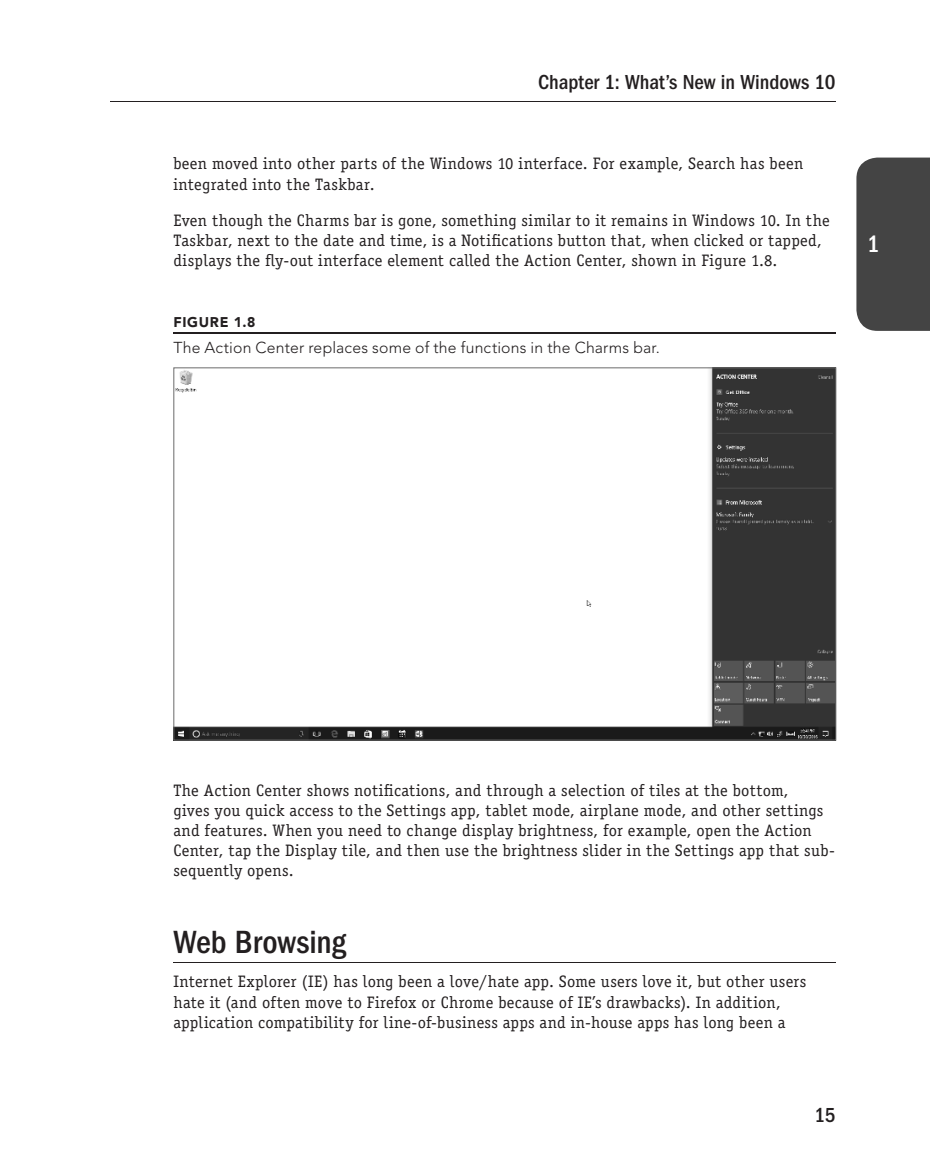
<style>
.page{position:relative;width:930px;height:1166px;background:#fff}
.page>*{position:absolute;margin:0;border:0;box-sizing:border-box;transform-origin:0 0}
.t1{font:500 condensed 33.25px "ITC Franklin Gothic Std";color:#231f20}
.t2{font:500 condensed 24.5px "ITC Franklin Gothic Std";color:#fff}
.t3{font:500 condensed 21px "ITC Franklin Gothic Std";color:#231f20}
.t4{font:16.62px/20.1px "Officina Serif Std";letter-spacing:.015em;color:#231f20}
.t5{font:300 15.75px "Avenir LT Std";letter-spacing:.01em;color:#231f20}
.t6{font:900 14px "Avenir LT Std";letter-spacing:.05em;color:#231f20}
</style>
<div class="page">
<hr style="left:110px;top:102px;width:725px;height:1px;background:#231f20">
<div style="left:856px;top:158px;width:73px;height:173px;background:#444"></div>
<hr style="left:173px;top:962px;width:662px;height:1px;background:#231f20">
<hr style="left:173px;top:332px;width:662px;height:2px;background:#231f20">
<img style="left:175px;top:369px;width:659px;height:369px">
<p class="t3" style="left:538px;top:74px;width:299px">Chapter 1: What’s New in Windows 10</p>
<p class="t4" style="left:173px;top:155px;width:631px">been moved into other parts of the Windows 10 interface. For example, Search has been integrated into the Taskbar.</p>
<p class="t4" style="left:173px;top:211px;width:657px">Even though the Charms bar is gone, something similar to it remains in Windows 10. In the<br>Taskbar, next to the date and time, is a Notifications button that, when clicked or tapped, displays the fly-out interface element called the Action Center, shown in Figure 1.8.</p>
<p class="t6" style="left:173px;top:316px;width:84px">FIGURE 1.8</p>
<p class="t5" style="left:173px;top:341px;width:488px">The Action Center replaces some of the functions in the Charms bar.</p>
<h2 class="t2" style="left:866px;top:236px;width:14px">1</h2>
<p class="t4" style="left:173px;top:781px;width:663px">The Action Center shows notifications, and through a selection of tiles at the bottom,<br>gives you quick access to the Settings app, tablet mode, airplane mode, and other settings and features. When you need to change display brightness, for example, open the Action Center, tap the Display tile, and then use the brightness slider in the Settings app that sub&shy;sequently opens.</p>
<h1 class="t1" style="left:173px;top:930px;width:174px">Web Browsing</h1>
<p class="t4" style="left:173px;top:973px;width:634px">Internet Explorer (IE) has long been a love/hate app. Some users love it, but other users hate it (and often move to Firefox or Chrome because of IE’s drawbacks). In addition, application compatibility for line-of-business apps and in-house apps has long been a</p>
<p class="t3" style="left:814px;top:1107px;width:22px">15</p>
</div>
